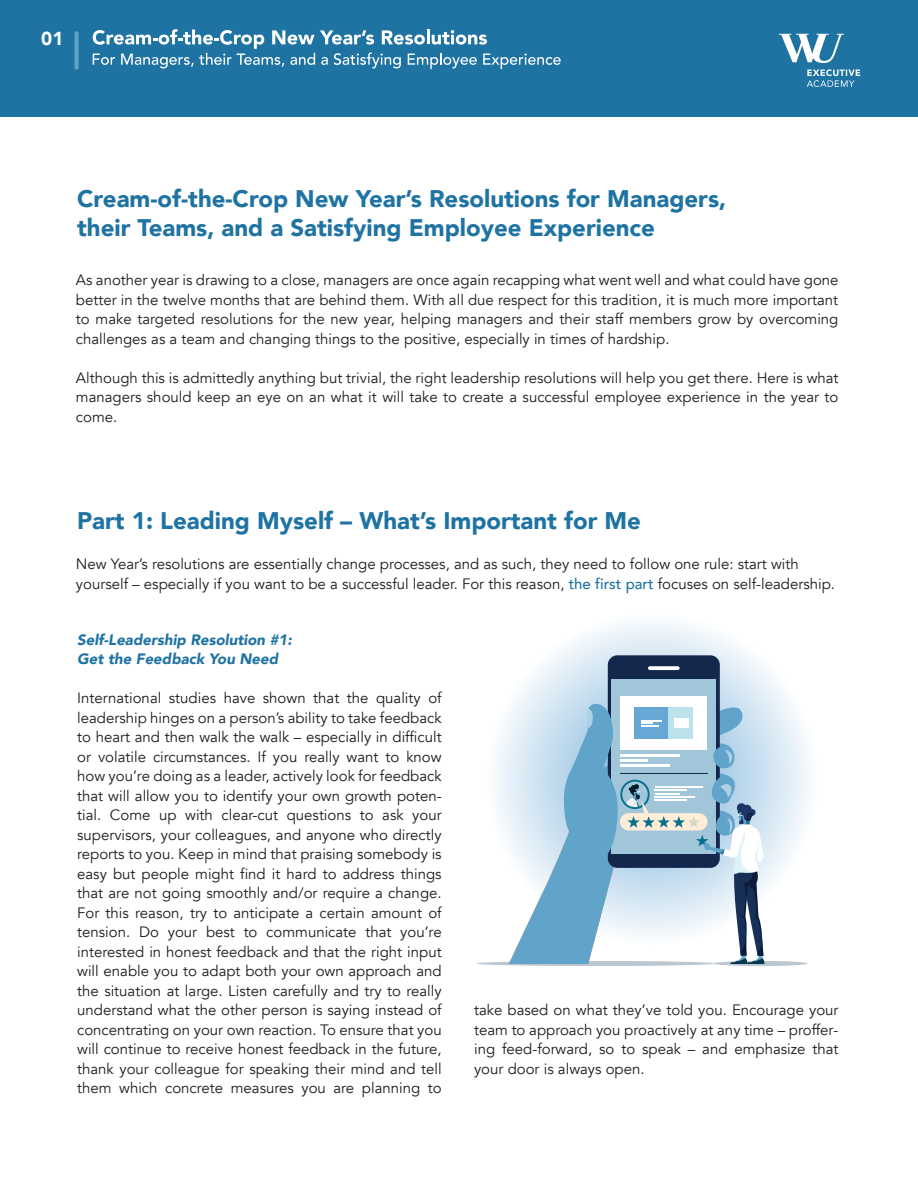
<style>
.page{position:relative;width:918px;height:1188px;background:#fff}
.page>*{position:absolute;margin:0;border:0;box-sizing:border-box;transform-origin:0 0}
.t1{font:900 24px/28.8px "Avenir";color:#1f73a2}
.t2{font:900 18.75px "Avenir";color:#fff}
.t3{font:15px/19.5px "Avenir";color:#1d1d1b;text-align:justify}
.t4{font:italic 900 15px/19.5px "Avenir";color:#1f73a2}
.s1{font-weight:500;color:#1f73a2}
</style>
<div class="page">
<div style="left:0;top:0;width:918px;height:116px;background:#1f73a2"></div>
<svg style="left:779px;top:34px;width:81px;height:53px"></svg>
<svg style="left:75px;top:31px;width:4px;height:39px"></svg>
<svg style="left:93px;top:29px;width:468px;height:40px"></svg>
<svg style="left:486px;top:613px;width:332px;height:331px"></svg>
<div style="left:714px;top:961px;width:94px;height:5px;background:#bbc6ce;border-radius:50%"></div>
<svg style="left:476px;top:961px;width:239px;height:5px"></svg>
<div style="left:608px;top:655px;width:112px;height:213px;background:#14274c;border-radius:10px"></div>
<div style="left:611px;top:679px;width:105px;height:174px;background:#a1c6da"></div>
<svg style="left:648px;top:666px;width:32px;height:4px"></svg>
<div style="left:620px;top:696px;width:87px;height:53px;background:#fff"></div>
<svg style="left:509px;top:703px;width:256px;height:261px"></svg>
<p class="t2" style="left:41px;top:23px;width:24px">01</p>
<h1 class="t1" style="left:77px;top:184px;width:651px">Cream-of-the-Crop New Year’s Resolutions for Managers, their Teams, and a Satisfying Employee Experience</h1>
<p class="t3" style="left:76px;top:271px;width:764px">As another year is drawing to a close, managers are once again recapping what went well and what could have gone better in the twelve months that are behind them. With all due respect for this tradition, it is much more important to make targeted resolutions for the new year, helping managers and their staff members grow by overcoming challenges as a team and changing things to the positive, especially in times of hardship.</p>
<p class="t3" style="left:76px;top:368px;width:764px">Although this is admittedly anything but trivial, the right leadership resolutions will help you get there. Here is what managers should keep an eye on an what it will take to create a successful employee experience in the year to come.</p>
<h1 class="t1" style="left:77px;top:506px;width:565px">Part 1: Leading Myself – What’s Important for Me</h1>
<p class="t3" style="left:76px;top:555px;width:761px">New Year’s resolutions are essentially change processes, and as such, they need to follow one rule: start with yourself – especially if you want to be a successful leader. For this reason, <span class="s1">the first part</span> focuses on self-leadership.</p>
<p class="t4" style="left:77px;top:630px;width:216px">Self-Leadership Resolution #1:<br>Get the Feedback You Need</p>
<p class="t3" style="left:77px;top:689px;width:366px">International studies have shown that the quality of leadership hinges on a person’s ability to take feedback to heart and then walk the walk – especially in difficult or volatile circumstances. If you really want to know how you’re doing as a leader, actively look for feedback that will allow you to identify your own growth poten&shy;tial. Come up with clear-cut questions to ask your supervisors, your colleagues, and anyone who directly reports to you. Keep in mind that praising somebody is easy but people might find it hard to address things that are not going smoothly and/or require a change.<br>For this reason, try to anticipate a certain amount of tension. Do your best to communicate that you’re interested in honest feedback and that the right input will enable you to adapt both your own approach and the situation at large. Listen carefully and try to really understand what the other person is saying instead of concentrating on your own reaction. To ensure that you will continue to receive honest feedback in the future, thank your colleague for speaking their mind and tell them which concrete measures you are planning to</p>
<p class="t3" style="left:474px;top:1001px;width:366px">take based on what they’ve told you. Encourage your team to approach you proactively at any time – proffer&shy;ing feed-forward, so to speak – and emphasize that your door is always open.</p>
</div>
